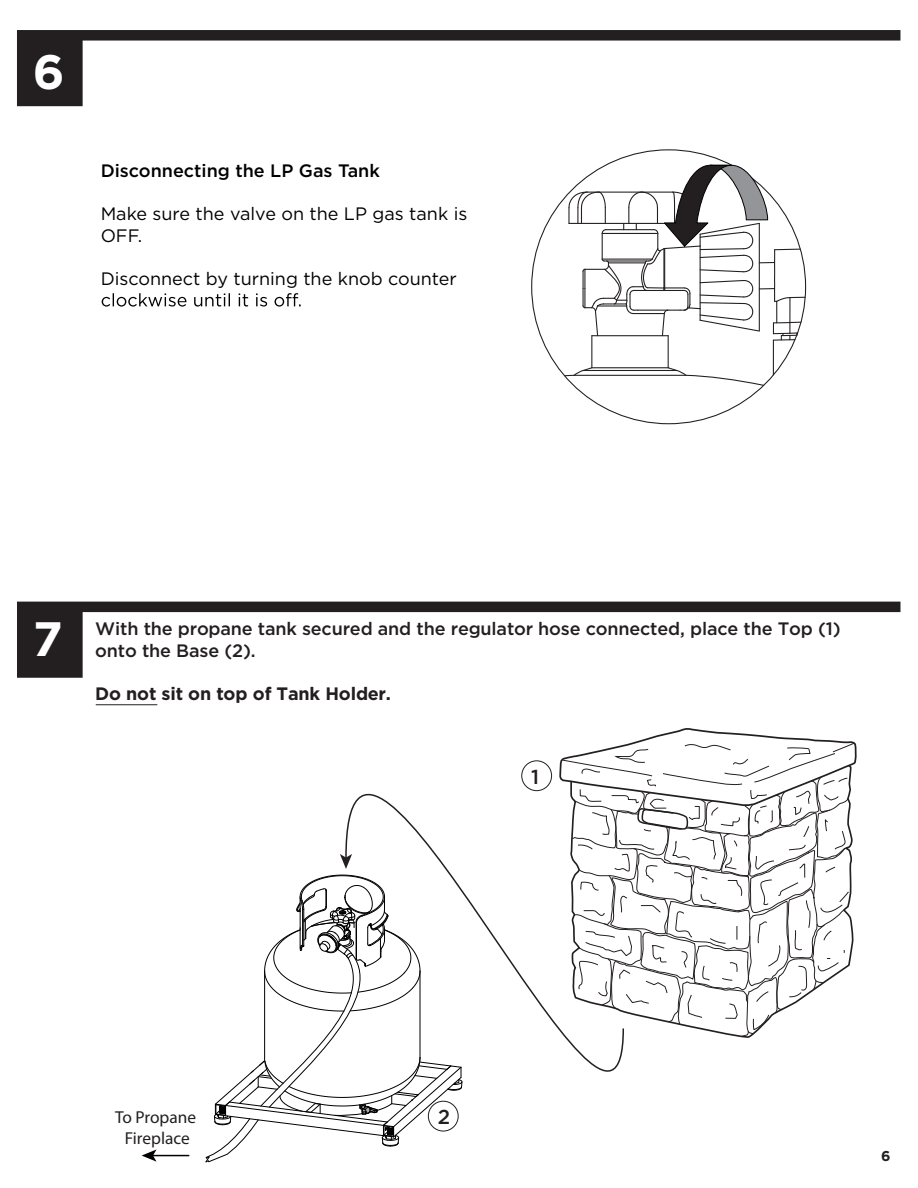
<style>
.page{position:relative;width:918px;height:1188px;background:#fff}
.page>*{position:absolute;margin:0;border:0;box-sizing:border-box;transform-origin:0 0}
.t1{font:700 48.3px "Gotham";color:#fff}
.t2{font:500 20.25px "Gotham";color:#231f20}
.t3{font:500 18px/21.6px "Gotham";letter-spacing:-.01em;color:#231f20}
.t4{font:18px/21.6px "Gotham";color:#010101}
.t5{font:700 18px "Gotham";letter-spacing:-.01em;color:#231f20}
.t6{font:500 18px "Gotham";color:#010101}
.t7{font:17.4px/20.9px "Myriad Pro";color:#231f20;text-align:center}
.t8{font:700 14.25px "Gotham";color:#231f20}
</style>
<div class="page">
<hr style="left:96px;top:704px;width:61px;height:1px;background:#231f20">
<svg style="left:344px;top:601px;width:281px;height:428px"></svg>
<hr style="left:152px;top:1155px;width:37px;height:1px;background:#010101">
<svg style="left:142px;top:1149px;width:15px;height:13px"></svg>
<div style="left:521px;top:760px;width:31px;height:31px;border:1px solid #231f20;border-radius:50%"></div>
<svg style="left:205px;top:854px;width:258px;height:309px"></svg>
<div style="left:428px;top:1101px;width:31px;height:30px;border:1px solid #231f20;border-radius:50%"></div>
<svg style="left:17px;top:30px;width:883px;height:76px"></svg>
<svg style="left:17px;top:602px;width:883px;height:76px"></svg>
<svg style="left:667px;top:366px;width:98px;height:21px"></svg>
<svg style="left:563px;top:366px;width:30px;height:11px"></svg>
<hr style="left:668px;top:336px;width:1px;height:32px;background:#231f20">
<hr style="left:591px;top:336px;width:1px;height:32px;background:#231f20">
<hr style="left:574px;top:375px;width:112px;height:1px;background:#231f20">
<hr style="left:592px;top:367px;width:76px;height:1px;background:#231f20">
<hr style="left:583px;top:370px;width:94px;height:1px;background:#231f20">
<hr style="left:773px;top:340px;width:1px;height:35px;background:#231f20">
<svg style="left:568px;top:165px;width:237px;height:176px"></svg>
<svg style="left:102px;top:293px;width:199px;height:14px"></svg>
<svg style="left:558px;top:647px;width:300px;height:425px"></svg>
<h1 class="t1" style="left:33px;top:39px;width:33px">6</h1>
<p class="t6" style="left:101px;top:159px;width:281px">Disconnecting the LP Gas Tank</p>
<p class="t4" style="left:101px;top:202px;width:368px">Make sure the valve on the LP gas tank is<br>OFF.</p>
<p class="t4" style="left:101px;top:267px;width:358px">Disconnect by turning the knob counter</p>
<h1 class="t1" style="left:33px;top:607px;width:31px">7</h1>
<p class="t3" style="left:95px;top:618px;width:747px">With the propane tank secured and the regulator hose connected, place the Top (1) onto the Base (2).</p>
<p class="t5" style="left:95px;top:682px;width:297px">Do not sit on top of Tank Holder.</p>
<p class="t2" style="left:531px;top:763px;width:9px">1</p>
<p class="t7" style="left:115px;top:1106px;width:83px">To Propane<br>Fireplace</p>
<p class="t2" style="left:438px;top:1104px;width:14px">2</p>
<p class="t8" style="left:881px;top:1147px;width:11px">6</p>
</div>
